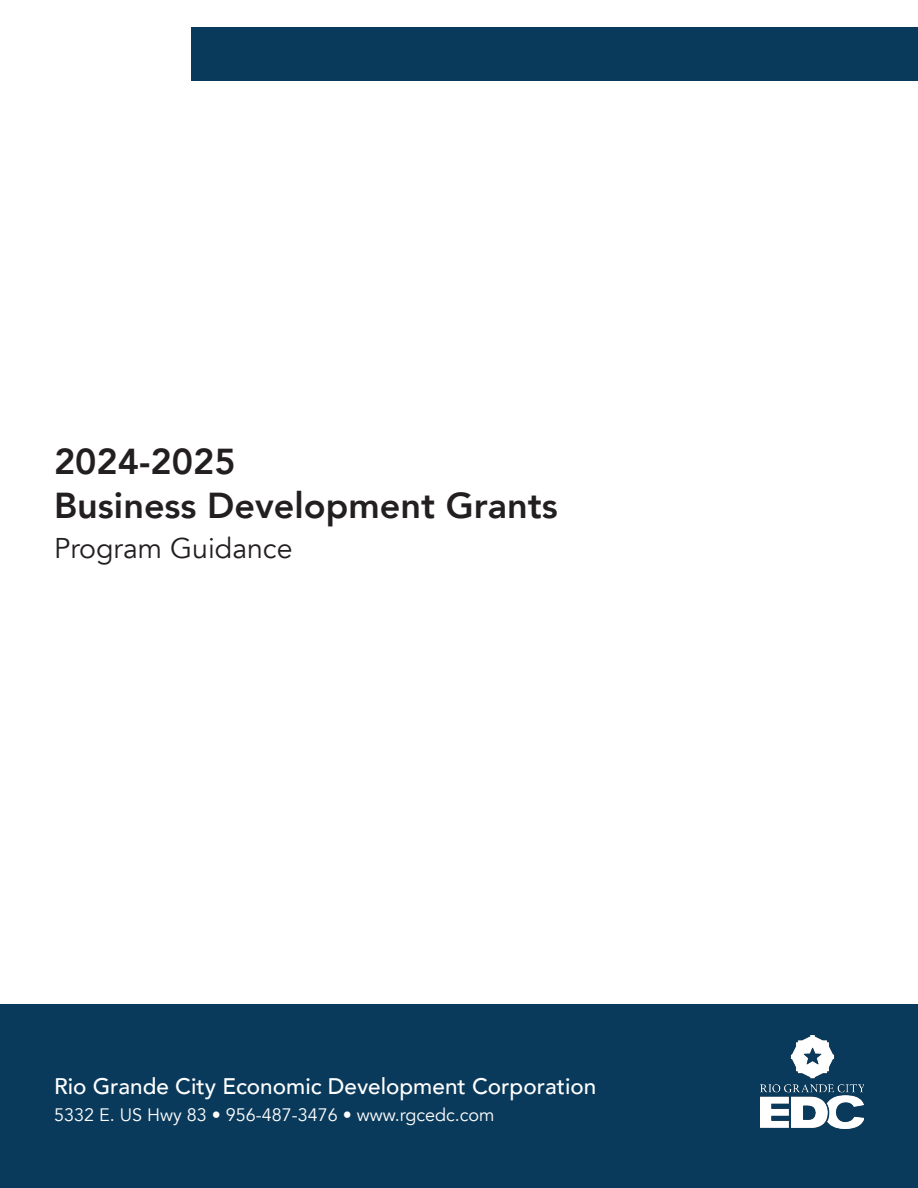
<style>
.page{position:relative;width:918px;height:1188px;background:#fff}
.page>*{position:absolute;margin:0;border:0;box-sizing:border-box;transform-origin:0 0}
.t1{font:800 36px "Avenir";color:#231f20}
.t2{font:28.5px "Avenir";color:#231f20}
.t3{font:500 22.5px "Avenir";color:#fff}
.t4{font:18px "Avenir";color:#fff}
</style>
<div class="page">
<div style="left:0;top:1004px;width:918px;height:184px;background:#0a3a5b"></div>
<div style="left:191px;top:27px;width:727px;height:54px;background:#0a3a5b"></div>
<img style="left:760px;top:1036px;width:104px;height:93px">
<p class="t1" style="left:54px;top:434px;width:183px">2024-2025</p>
<p class="t1" style="left:54px;top:477px;width:505px">Business Development Grants</p>
<p class="t2" style="left:54px;top:531px;width:240px">Program Guidance</p>
<p class="t3" style="left:54px;top:1067px;width:544px">Rio Grande City Economic Development Corporation</p>
<p class="t4" style="left:54px;top:1104px;width:442px">5332 E. US Hwy 83 • 956-487-3476 • www.rgcedc.com</p>
</div>
